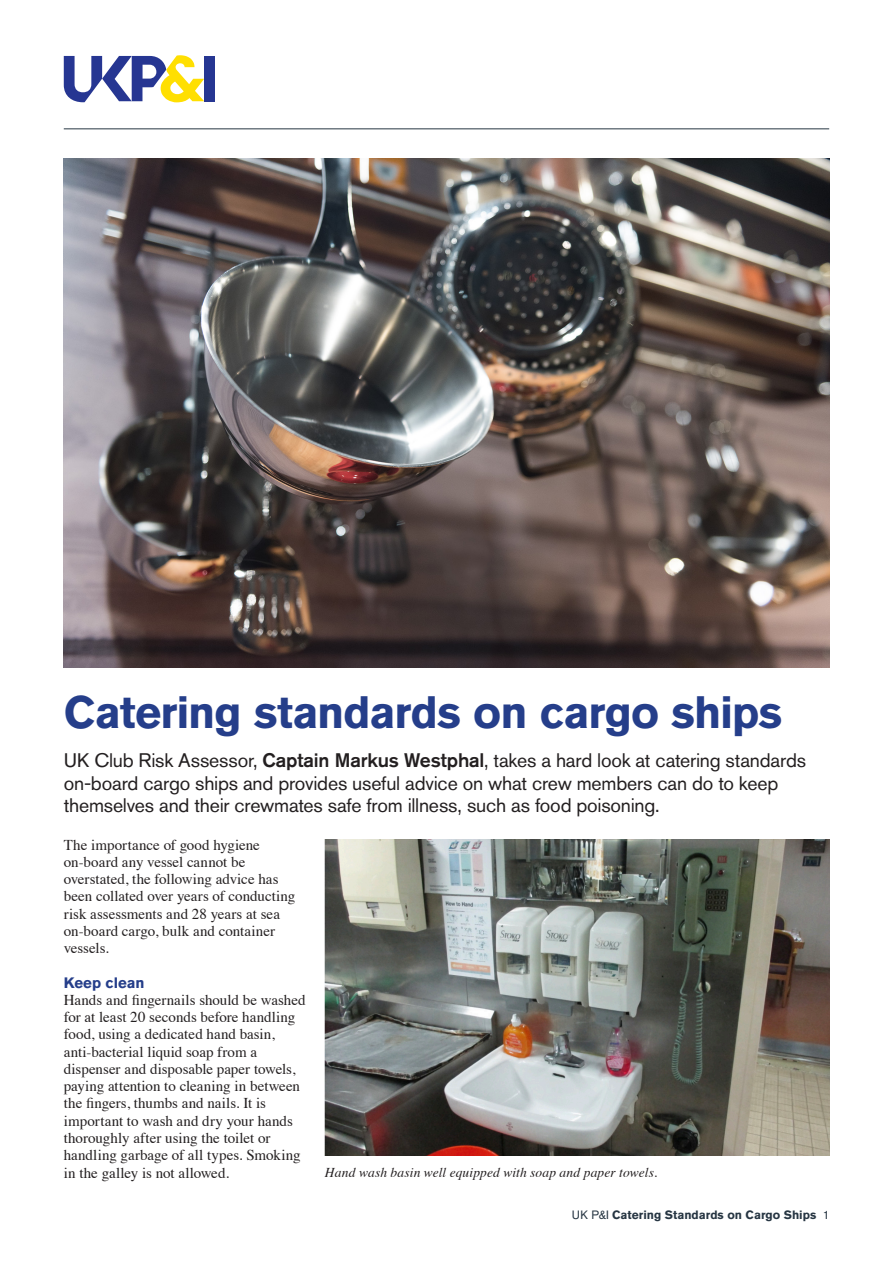
<style>
.page{position:relative;width:893px;height:1263px;background:#fff}
.page>*{position:absolute;margin:0;border:0;box-sizing:border-box;transform-origin:0 0}
.Article_Title{font:700 45px "Akzidenz Grotesk BE";letter-spacing:-.02em;color:#253e8a}
.Article_Introduction{font:19.5px/22.5px "Akzidenz Grotesk BE";letter-spacing:-.01em;color:#231f20}
.New_Body_Copy{font:15px/17.2px "Times";color:#231f20}
.Bold_Subhead{font:700 15px "Akzidenz Grotesk BE";letter-spacing:.005em;color:#253e8a}
.Times_Caption{font:italic 13.5px "Times";letter-spacing:.01em;color:#231f20}
.t1{font:700 12px "Akzidenz Grotesk BE";color:#273643}
.s1{font-weight:500}
.s2{font-weight:400}
</style>
<div class="page">
<img style="left:64px;top:158px;width:765px;height:510px">
<hr style="left:64px;top:129px;width:765px;height:1px;background:#273643">
<div style="left:204px;top:56px;width:11px;height:45px;background:#263692"></div>
<svg style="left:64px;top:55px;width:140px;height:47px"></svg>
<img style="left:325px;top:840px;width:504px;height:315px">
<p class="Article_Title" style="left:64px;top:686px;width:720px">Catering standards on cargo ships</p>
<p class="Article_Introduction" style="left:64px;top:749px;width:744px">UK Club Risk Assessor, <span class="s1">Captain Markus Westphal</span>, takes a hard look at catering standards on-board cargo ships and provides useful advice on what crew members can do to keep themselves and their crewmates safe from illness, such as food poisoning.</p>
<p class="New_Body_Copy" style="left:64px;top:835px;width:233px">The importance of good hygiene on-board any vessel cannot be overstated, the following advice has been collated over years of conducting risk assessments and 28 years at sea on-board cargo, bulk and container vessels.</p>
<p class="Bold_Subhead" style="left:64px;top:974px;width:82px">Keep clean</p>
<p class="New_Body_Copy" style="left:64px;top:990px;width:243px">Hands and fingernails should be washed for at least 20 seconds before handling food, using a dedicated hand basin, anti-bacterial liquid soap from a dispenser and disposable paper towels, paying attention to cleaning in between the fingers, thumbs and nails. It is important to wash and dry your hands thoroughly after using the toilet or handling garbage of all types. Smoking in the galley is not allowed.</p>
<p class="Times_Caption" style="left:325px;top:1161px;width:334px">Hand wash basin well equipped with soap and paper towels.</p>
<p class="t1" style="left:572px;top:1208px;width:259px"><span class="s2">UK P&amp;I</span> Catering Standards on Cargo Ships <span class="s2">1</span></p>
</div>
